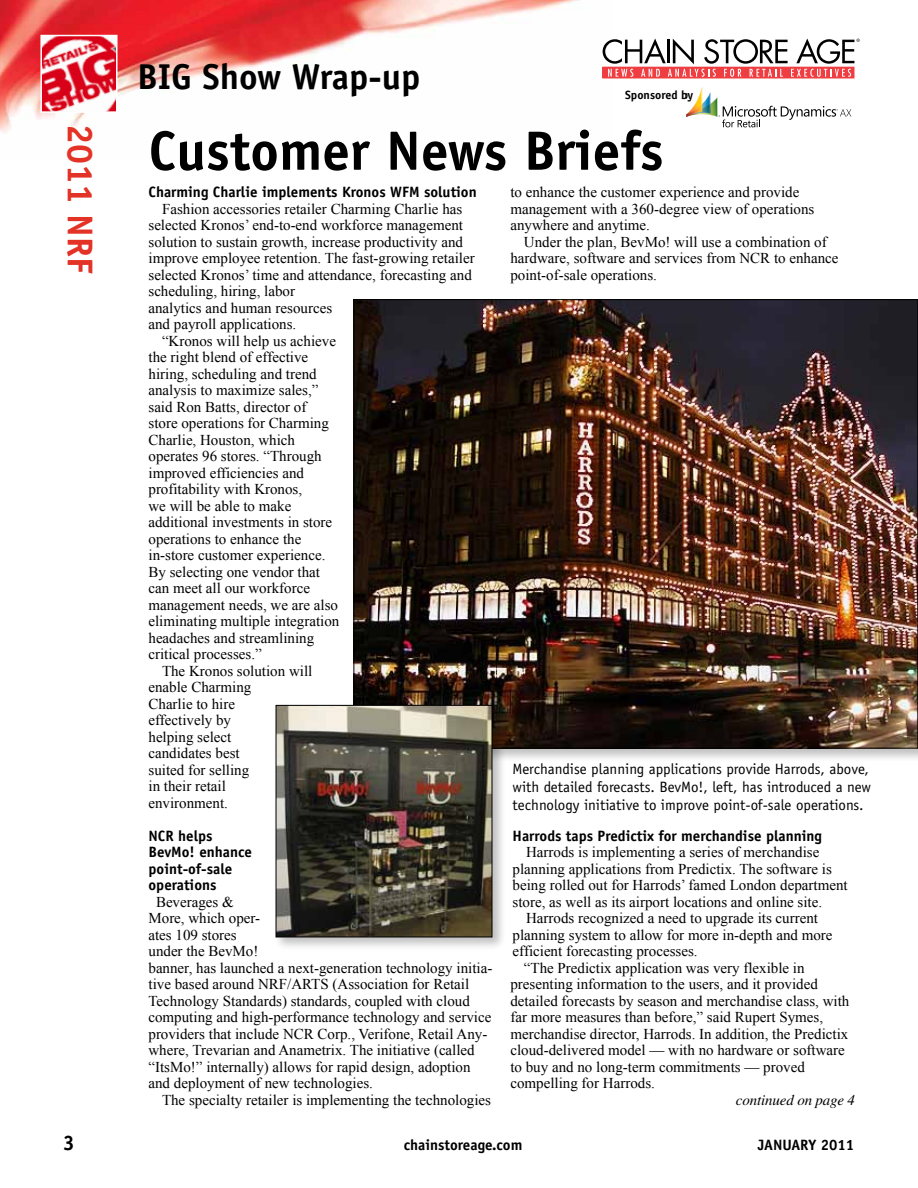
<style>
.page{position:relative;width:918px;height:1188px;background:#fff}
.page>*{position:absolute;margin:0;border:0;box-sizing:border-box;transform-origin:0 0}
.t1{font:700 55.5px "Officina Sans Std";color:#000}
.t2{font:700 36px "Officina Sans Std";color:#000}
.t3{font:700 36px "Officina Sans Std";color:#e33226}
.t4{font:700 21px "Officina Sans Std";color:#000}
.t5{font:15px/16.5px "Times New Roman";color:#000}
.t6{font:700 15px/16.5px "Officina Sans Std";color:#000}
.t7{font:15px/18px "Officina Sans Std";color:#000}
.t8{font:italic 15px "Times";letter-spacing:-.01em;color:#000}
.t9{font:700 12px "Officina Sans Std";color:#000}
</style>
<div class="page">
<img style="left:0;top:0;width:611px;height:133px">
<svg style="left:686px;top:87px;width:165px;height:40px"></svg>
<img style="left:43px;top:38px;width:72px;height:72px">
<div style="left:40px;top:35px;width:78px;height:78px;border:2px solid #fff"></div>
<div style="left:603px;top:67px;width:251px;height:11px;border:1px solid #ef3e42"></div>
<svg style="left:603px;top:39px;width:257px;height:38px"></svg>
<div style="left:351px;top:297px;width:567px;height:465px;background:#000;opacity:.25"></div>
<img style="left:356px;top:301px;width:560px;height:445px">
<div style="left:273px;top:703px;width:234px;height:249px;background:#000;opacity:.25"></div>
<img style="left:278px;top:707px;width:212px;height:228px">
<div style="left:276px;top:705px;width:216px;height:232px;border:1px solid #000"></div>
<h2 class="t3" style="left:103px;top:124px;width:152px;rotate:90deg">2011 NRF</h2>
<h2 class="t2" style="left:137px;top:55px;width:285px">BIG Show Wrap-up</h2>
<p class="t9" style="left:625px;top:87px;width:70px">Sponsored by</p>
<h1 class="t1" style="left:148px;top:116px;width:517px">Customer News Briefs</h1>
<p class="t6" style="left:148px;top:184px;width:330px">Charming Charlie implements Kronos WFM solution</p>
<p class="t5" style="left:162px;top:200px;width:302px">Fashion accessories retailer Charming Charlie has</p>
<p class="t5" style="left:148px;top:217px;width:316px">selected Kronos’ end-to-end workforce management</p>
<p class="t5" style="left:148px;top:233px;width:316px">solution to sustain growth, increase productivity and</p>
<p class="t5" style="left:148px;top:250px;width:328px">improve employee retention. The fast-growing retailer</p>
<p class="t5" style="left:148px;top:266px;width:325px">selected Kronos’ time and attendance, forecasting and</p>
<p class="t5" style="left:148px;top:283px;width:148px">scheduling, hiring, labor</p>
<p class="t5" style="left:148px;top:299px;width:185px">analytics and human resources</p>
<p class="t5" style="left:148px;top:316px;width:149px">and payroll applications.</p>
<p class="t5" style="left:162px;top:332px;width:176px">“Kronos will help us achieve</p>
<p class="t5" style="left:148px;top:349px;width:161px">the right blend of effective</p>
<p class="t5" style="left:148px;top:365px;width:170px">hiring, scheduling and trend</p>
<p class="t5" style="left:148px;top:382px;width:171px">analysis to maximize sales,”</p>
<p class="t5" style="left:148px;top:398px;width:159px">said Ron Batts, director of</p>
<p class="t5" style="left:148px;top:415px;width:182px">store operations for Charming</p>
<p class="t5" style="left:148px;top:431px;width:148px">Charlie, Houston, which</p>
<p class="t5" style="left:148px;top:448px;width:175px">operates 96 stores. “Through</p>
<p class="t5" style="left:148px;top:464px;width:157px">improved efficiencies and</p>
<p class="t5" style="left:148px;top:481px;width:155px">profitability with Kronos,</p>
<p class="t5" style="left:148px;top:497px;width:144px">we will be able to make</p>
<p class="t5" style="left:148px;top:514px;width:185px">additional investments in store</p>
<p class="t5" style="left:148px;top:530px;width:154px">operations to enhance the</p>
<p class="t5" style="left:148px;top:547px;width:179px">in-store customer experience.</p>
<p class="t5" style="left:148px;top:563px;width:173px">By selecting one vendor that</p>
<p class="t5" style="left:148px;top:580px;width:163px">can meet all our workforce</p>
<p class="t5" style="left:148px;top:596px;width:191px">management needs, we are also</p>
<p class="t5" style="left:148px;top:613px;width:192px">eliminating multiple integration</p>
<p class="t5" style="left:148px;top:629px;width:167px">headaches and streamlining</p>
<p class="t5" style="left:148px;top:646px;width:115px">critical processes.”</p>
<p class="t5" style="left:162px;top:662px;width:152px">The Kronos solution will</p>
<p class="t5" style="left:148px;top:679px;width:104px">enable Charming</p>
<p class="t5" style="left:148px;top:695px;width:88px">Charlie to hire</p>
<p class="t5" style="left:148px;top:712px;width:84px">effectively by</p>
<p class="t5" style="left:148px;top:728px;width:84px">helping select</p>
<p class="t5" style="left:148px;top:745px;width:93px">candidates best</p>
<p class="t5" style="left:148px;top:761px;width:102px">suited for selling</p>
<p class="t5" style="left:148px;top:778px;width:79px">in their retail</p>
<p class="t5" style="left:148px;top:794px;width:81px">environment.</p>
<p class="t6" style="left:148px;top:827px;width:105px">NCR helps<br>BevMo! enhance point-of-sale operations</p>
<p class="t5" style="left:148px;top:893px;width:345px;text-indent:8px">Beverages &amp;<br>More, which oper-<br>ates 109 stores<br>under the BevMo!<br>banner, has launched a next-generation technology initia&shy;tive based around NRF/ARTS (Association for Retail Technology Standards) standards, coupled with cloud computing and high-performance technology and service providers that include NCR Corp., Verifone, Retail Any&shy;where, Trevarian and Anametrix. The initiative (called “ItsMo!” internally) allows for rapid design, adoption and deployment of new technologies.</p>
<p class="t5" style="left:162px;top:1091px;width:331px">The specialty retailer is implementing the technologies</p>
<p class="t5" style="left:510px;top:184px;width:306px">to enhance the customer experience and provide management with a 360-degree view of operations anywhere and anytime.</p>
<p class="t5" style="left:510px;top:233px;width:330px;text-indent:14px">Under the plan, BevMo! will use a combination of hardware, software and services from NCR to enhance point-of-sale operations.</p>
<p class="t7" style="left:513px;top:760px;width:360px">Merchandise planning applications provide Harrods, above, with detailed forecasts. BevMo!, left, has introduced a new technology initiative to improve point-of-sale operations.</p>
<p class="t6" style="left:513px;top:827px;width:311px">Harrods taps Predictix for merchandise planning</p>
<p class="t5" style="left:526px;top:844px;width:295px">Harrods is implementing a series of merchandise</p>
<p class="t5" style="left:513px;top:860px;width:321px">planning applications from Predictix. The software is</p>
<p class="t5" style="left:513px;top:877px;width:337px">being rolled out for Harrods’ famed London department</p>
<p class="t5" style="left:513px;top:893px;width:311px">store, as well as its airport locations and online site.</p>
<p class="t5" style="left:526px;top:910px;width:293px">Harrods recognized a need to upgrade its current</p>
<p class="t5" style="left:513px;top:926px;width:321px">planning system to allow for more in-depth and more</p>
<p class="t5" style="left:513px;top:943px;width:187px">efficient forecasting processes.</p>
<p class="t5" style="left:524px;top:959px;width:282px">“The Predictix application was very flexible in</p>
<p class="t5" style="left:510px;top:976px;width:309px">presenting information to the users, and it provided</p>
<p class="t5" style="left:510px;top:992px;width:341px">detailed forecasts by season and merchandise class, with</p>
<p class="t5" style="left:510px;top:1009px;width:314px">far more measures than before,” said Rupert Symes,</p>
<p class="t5" style="left:510px;top:1025px;width:340px">merchandise director, Harrods. In addition, the Predictix</p>
<p class="t5" style="left:510px;top:1042px;width:336px">cloud-delivered model — with no hardware or software</p>
<p class="t5" style="left:510px;top:1058px;width:296px">to buy and no long-term commitments — proved</p>
<p class="t5" style="left:510px;top:1075px;width:146px">compelling for Harrods.</p>
<p class="t8" style="left:736px;top:1092px;width:121px">continued on page 4</p>
<h3 class="t4" style="left:63px;top:1130px;width:13px">3</h3>
<p class="t6" style="left:404px;top:1137px;width:120px">chainstoreage.com</p>
<p class="t6" style="left:758px;top:1137px;width:98px">JANUARY 2011</p>
</div>
